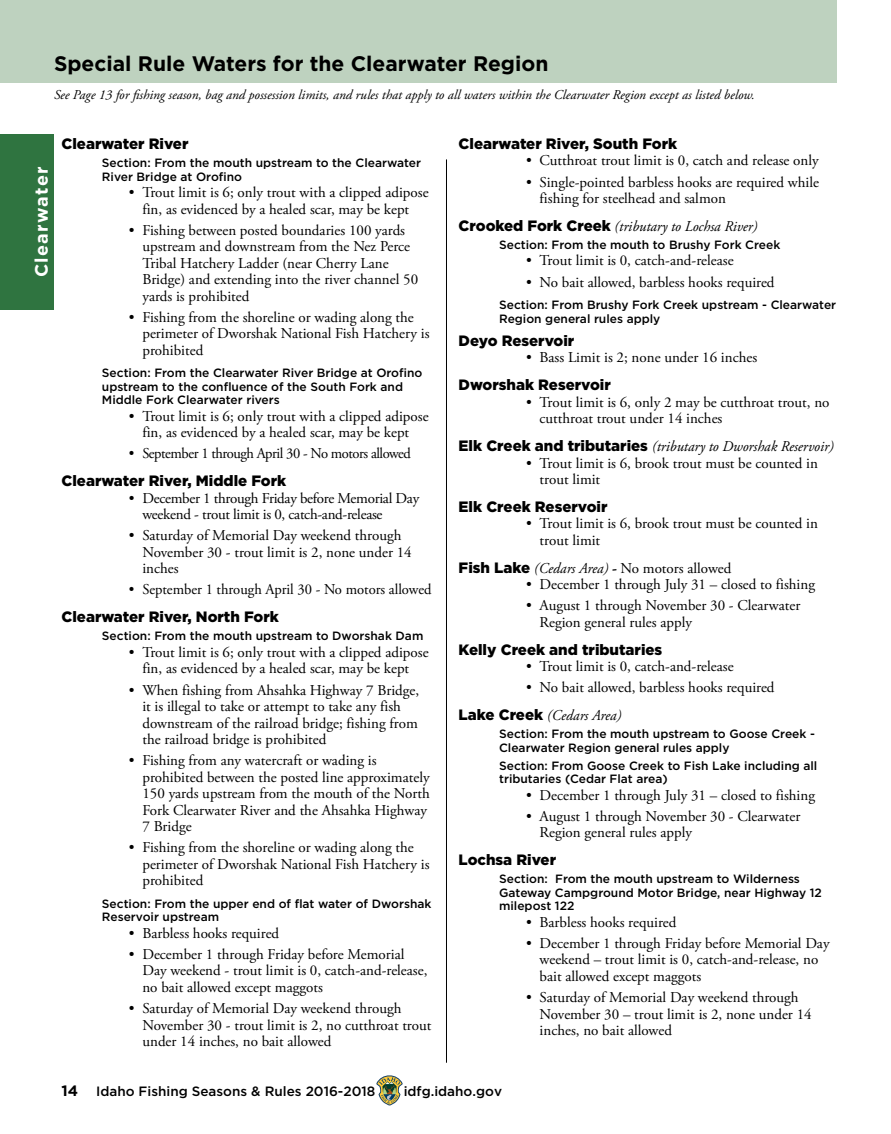
<style>
.page{position:relative;width:891px;height:1134px;background:#fff}
.page>*{position:absolute;margin:0;border:0;box-sizing:border-box;transform-origin:0 0}
.t1{font:700 21px "Gotham";color:#000}
.t2{font:700 18px "Gotham";letter-spacing:.07em;color:#fff}
.t3{font:15px/16.5px "Adobe Garamond Pro";color:#000}
.t4{font:900 15px "Gotham";color:#000}
.t5{font:italic 15px "Adobe Garamond Pro";color:#000}
.t6{font:15px/16.5px "Adobe Garamond Pro";letter-spacing:-.02em;color:#000}
.t7{font:15px "Adobe Garamond Pro";letter-spacing:-.03em;color:#000}
.t8{font:italic 13.5px "Adobe Garamond Pro";color:#000}
.t9{font:500 13.5px "Gotham";color:#000}
.t10{font:500 12px/13.5px "Gotham";color:#000}
.s1{font-family:"Gotham";font-weight:900;font-style:normal}
.s2{font-family:"Gotham";font-weight:900}
.s3{font-style:italic}
.s4{font-weight:700}
.s5{font-weight:700;font-size:15px}
</style>
<div class="page">
<svg style="left:376px;top:1075px;width:27px;height:31px"></svg>
<div style="left:0;top:134px;width:54px;height:176px;background:#2f7440"></div>
<div style="left:0;top:0;width:837px;height:82px;background:#bed2bf"></div>
<hr style="left:446px;top:159px;width:1px;height:904px;background:#000">
<h1 class="t1" style="left:54px;top:51px;width:496px">Special Rule Waters for the Clearwater Region</h1>
<p class="t8" style="left:54px;top:87px;width:702px">See Page 13 for fishing season, bag and possession limits, and rules that apply to all waters within the Clearwater Region except as listed below.</p>
<p class="t4" style="left:61px;top:133px;width:129px">Clearwater River</p>
<p class="t10" style="left:102px;top:156px;width:321px">Section: From the mouth upstream to the Clearwater<br>River Bridge at Orofino</p>
<p class="t3" style="left:129px;top:185px;width:301px;text-align:center">• Trout limit is 6; only trout with a clipped adipose fin, as evidenced by a healed scar, may be kept</p>
<p class="t3" style="left:142px;top:222px;width:277px;text-indent:-14px">• Fishing between posted boundaries 100 yards upstream and downstream from the Nez Perce Tribal Hatchery Ladder (near Cherry Lane Bridge) and extending into the river channel 50 yards is prohibited</p>
<p class="t3" style="left:142px;top:309px;width:289px;text-indent:-14px">• Fishing from the shoreline or wading along the perimeter of Dworshak National Fish Hatchery is prohibited</p>
<p class="t10" style="left:102px;top:366px;width:322px">Section: From the Clearwater River Bridge at Orofino upstream to the confluence of the South Fork and<br>Middle Fork Clearwater rivers</p>
<p class="t3" style="left:129px;top:408px;width:301px;text-align:center">• Trout limit is 6; only trout with a clipped adipose fin, as evidenced by a healed scar, may be kept</p>
<p class="t7" style="left:129px;top:445px;width:284px">• September 1 through April 30 - No motors allowed</p>
<p class="t4" style="left:61px;top:471px;width:226px">Clearwater River, Middle Fork</p>
<p class="t6" style="left:142px;top:490px;width:278px;text-indent:-14px">• December 1 through Friday before Memorial Day weekend - trout limit is 0, catch-and-release</p>
<p class="t3" style="left:142px;top:528px;width:271px;text-indent:-14px">• Saturday of Memorial Day weekend through<br>November 30 - trout limit is 2, none under 14 inches</p>
<p class="t3" style="left:129px;top:582px;width:304px">• September 1 through April 30 - No motors allowed</p>
<p class="t4" style="left:61px;top:607px;width:219px">Clearwater River, North Fork</p>
<p class="t10" style="left:102px;top:629px;width:323px">Section: From the mouth upstream to Dworshak Dam</p>
<p class="t3" style="left:129px;top:644px;width:301px;text-align:center">• Trout limit is 6; only trout with a clipped adipose fin, as evidenced by a healed scar, may be kept</p>
<p class="t3" style="left:142px;top:682px;width:278px;text-indent:-14px">• When fishing from Ahsahka Highway 7 Bridge, it is illegal to take or attempt to take any fish downstream of the railroad bridge; fishing from the railroad bridge is prohibited</p>
<p class="t3" style="left:142px;top:753px;width:289px;text-indent:-14px">• Fishing from any watercraft or wading is prohibited between the posted line approximately 150 yards upstream from the mouth of the North Fork Clearwater River and the Ahsahka Highway 7 Bridge</p>
<p class="t3" style="left:142px;top:840px;width:289px;text-indent:-14px">• Fishing from the shoreline or wading along the perimeter of Dworshak National Fish Hatchery is prohibited</p>
<p class="t10" style="left:102px;top:897px;width:331px">Section: From the upper end of flat water of Dworshak<br>Reservoir upstream</p>
<p class="t3" style="left:129px;top:925px;width:152px">• Barbless hooks required</p>
<p class="t3" style="left:142px;top:946px;width:287px;text-indent:-14px">• December 1 through Friday before Memorial<br>Day weekend - trout limit is 0, catch-and-release, no bait allowed except maggots</p>
<p class="t3" style="left:142px;top:1001px;width:290px;text-indent:-14px">• Saturday of Memorial Day weekend through<br>November 30 - trout limit is 2, no cutthroat trout under 14 inches, no bait allowed</p>
<p class="t4" style="left:459px;top:133px;width:220px">Clearwater River, South Fork</p>
<p class="t3" style="left:526px;top:153px;width:294px">• Cutthroat trout limit is 0, catch and release only</p>
<p class="t3" style="left:540px;top:174px;width:281px;text-indent:-14px">• Single-pointed barbless hooks are required while fishing for steelhead and salmon</p>
<p class="t5" style="left:459px;top:217px;width:300px"><span class="s1">Crooked Fork Creek</span> (tributary to Lochsa River)</p>
<p class="t10" style="left:499px;top:238px;width:283px">Section: From the mouth to Brushy Fork Creek</p>
<p class="t3" style="left:526px;top:253px;width:209px">• Trout limit is 0, catch-and-release</p>
<p class="t3" style="left:526px;top:274px;width:250px">• No bait allowed, barbless hooks required</p>
<p class="t10" style="left:499px;top:298px;width:339px">Section: From Brushy Fork Creek upstream - Clearwater<br>Region general rules apply</p>
<p class="t4" style="left:459px;top:330px;width:117px">Deyo Reservoir</p>
<p class="t3" style="left:526px;top:350px;width:233px">• Bass Limit is 2; none under 16 inches</p>
<p class="t4" style="left:459px;top:375px;width:154px">Dworshak Reservoir</p>
<p class="t3" style="left:540px;top:394px;width:291px;text-indent:-14px">• Trout limit is 6, only 2 may be cutthroat trout, no cutthroat trout under 14 inches</p>
<p class="t5" style="left:459px;top:437px;width:377px"><span class="s1">Elk Creek and tributaries</span> (tributary to Dworshak Reservoir)</p>
<p class="t3" style="left:540px;top:455px;width:280px;text-indent:-14px">• Trout limit is 6, brook trout must be counted in trout limit</p>
<p class="t4" style="left:459px;top:496px;width:150px">Elk Creek Reservoir</p>
<p class="t3" style="left:540px;top:516px;width:280px;text-indent:-14px">• Trout limit is 6, brook trout must be counted in trout limit</p>
<p class="t3" style="left:459px;top:560px;width:274px"><span class="s2">Fish Lake</span> <span class="s3">(Cedars Area)</span> <span class="s4">-</span> No motors allowed</p>
<p class="t3" style="left:526px;top:577px;width:290px">• December 1 through July 31 – closed to fishing</p>
<p class="t3" style="left:540px;top:598px;width:262px;text-indent:-14px">• August 1 through November 30 - Clearwater<br>Region general rules apply</p>
<p class="t4" style="left:459px;top:639px;width:205px">Kelly Creek and tributaries</p>
<p class="t3" style="left:526px;top:659px;width:209px">• Trout limit is 0, catch-and-release</p>
<p class="t3" style="left:459px;top:674px;width:317px;line-height:27.9px;text-indent:68px">• No bait allowed, barbless hooks required<br><span class="s2">Lake Creek</span> <span class="s3">(Cedars Area)</span></p>
<p class="t10" style="left:499px;top:727px;width:317px">Section: From the mouth upstream to Goose Creek -<br>Clearwater Region general rules apply</p>
<p class="t10" style="left:499px;top:759px;width:320px">Section: From Goose Creek to Fish Lake including all tributaries (Cedar Flat area)</p>
<p class="t3" style="left:526px;top:787px;width:290px">• December 1 through July 31 – closed to fishing</p>
<p class="t3" style="left:540px;top:808px;width:262px;text-indent:-14px">• August 1 through November 30 - Clearwater<br>Region general rules apply</p>
<p class="t4" style="left:459px;top:850px;width:99px">Lochsa River</p>
<p class="t10" style="left:499px;top:872px;width:324px">Section: From the mouth upstream to Wilderness<br>Gateway Campground Motor Bridge, near Highway 12 milepost 122</p>
<p class="t3" style="left:526px;top:914px;width:152px">• Barbless hooks required</p>
<p class="t3" style="left:540px;top:936px;width:291px;text-indent:-14px">• December 1 through Friday before Memorial Day weekend – trout limit is 0, catch-and-release, no bait allowed except maggots</p>
<p class="t3" style="left:540px;top:990px;width:274px;text-indent:-14px">• Saturday of Memorial Day weekend through<br>November 30 – trout limit is 2, none under 14 inches, no bait allowed</p>
<p class="t2" style="left:31px;top:277px;width:112px;rotate:-90deg">Clearwater</p>
<p class="t9" style="left:61px;top:1084px;width:315px"><span class="s5">14</span> Idaho Fishing Seasons &amp; Rules 2016-2018</p>
<p class="t9" style="left:404px;top:1084px;width:100px">idfg.idaho.gov</p>
</div>
